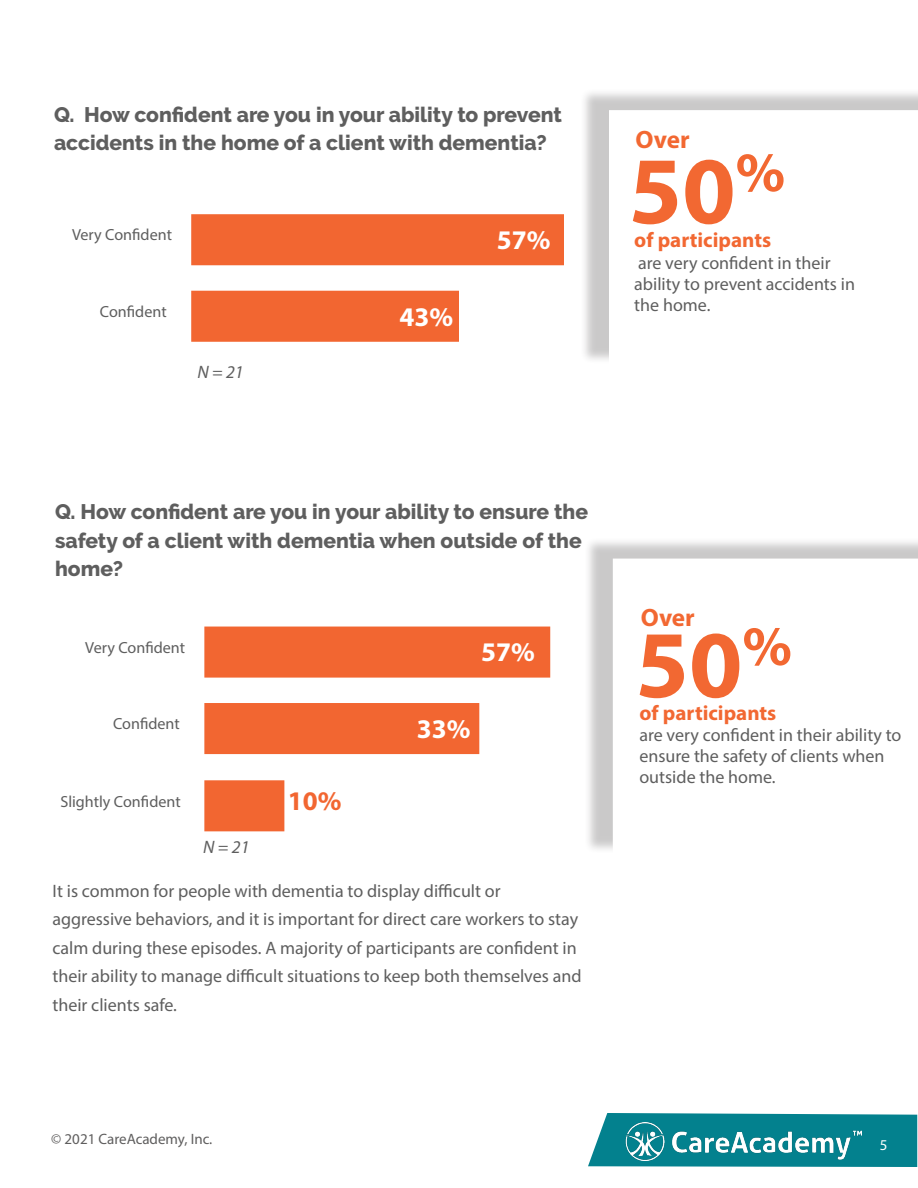
<style>
.page{position:relative;width:918px;height:1188px;background:#fff}
.page>*{position:absolute;margin:0;border:0;box-sizing:border-box;transform-origin:0 0}
.Main_Body{font:700 96.3px "Myriad Pro";color:#f26832}
.Main_Body-2{font:700 56.1px "Myriad Pro";color:#f26832}
.t1{font:700 27px "Myriad Pro";color:#fff}
.t2{font:700 27px "Myriad Pro";color:#f26631}
.Main_Body-3{font:700 25.2px "Myriad Pro";color:#f26832}
.Subheading__in_body{font:800 21px/28.5px "Raleway";color:#5e5e5e}
.Main_Body-4{font:700 21px "Myriad Pro";color:#f26832}
.Main_Body-5{font:18px/28.5px "Myriad Pro";color:#5e5e5e}
.Paragraph_Style_1{font:18px/21px "Myriad Pro";color:#5e5e5e}
.Main_Body-6{font:italic 18px "Myriad Pro";color:#5e5e5e}
.Main_Body-7{font:16.05px "Myriad Pro";color:#5e5e5e}
.t3{font:15px "Myriad Pro";color:#5f5e5e}
.t4{font:15px "Myriad Pro";color:#fff}
</style>
<div class="page">
<svg style="left:588px;top:1113px;width:329px;height:54px;background:#1c8d99"></svg>
<img style="left:625px;top:1122px;width:237px;height:39px">
<div style="left:584px;top:537px;width:334px;height:317px;background:#231f20;opacity:.24"></div>
<svg style="left:613px;top:559px;width:305px;height:295px"></svg>
<div style="left:580px;top:88px;width:338px;height:277px;background:#231f20;opacity:.24"></div>
<svg style="left:609px;top:110px;width:309px;height:255px"></svg>
<div style="left:204px;top:627px;width:346px;height:51px;background:#f26631;border:2px solid #f26631"></div>
<div style="left:204px;top:703px;width:275px;height:51px;background:#f26631"></div>
<div style="left:204px;top:780px;width:80px;height:51px;background:#f26631;border:2px solid #f26631"></div>
<div style="left:191px;top:214px;width:373px;height:51px;background:#f26631;border:2px solid #f26631"></div>
<div style="left:191px;top:291px;width:268px;height:51px;background:#f26631;border:2px solid #f26631"></div>
<p class="Subheading__in_body" style="left:54px;top:100px;width:510px">Q. How confident are you in your ability to prevent accidents in the home of a client with dementia?</p>
<p class="Main_Body-7" style="left:72px;top:225px;width:101px">Very Confident</p>
<p class="Main_Body-7" style="left:100px;top:302px;width:68px">Confident</p>
<p class="Main_Body-6" style="left:197px;top:361px;width:48px">N = 21</p>
<p class="t1" style="left:400px;top:300px;width:55px">43%</p>
<p class="t1" style="left:497px;top:222px;width:55px">57%</p>
<p class="Main_Body-3" style="left:636px;top:123px;width:56px">Over</p>
<p class="Main_Body-2" style="left:736px;top:136px;width:51px">%</p>
<p class="Main_Body" style="left:629px;top:128px;width:108px">50</p>
<p class="Main_Body-4" style="left:634px;top:226px;width:138px">of participants</p>
<p class="Paragraph_Style_1" style="left:634px;top:252px;width:222px">are very confident in their ability to prevent accidents in the home.</p>
<p class="Subheading__in_body" style="left:55px;top:498px;width:534px">Q. How confident are you in your ability to ensure the safety of a client with dementia when outside of the home?</p>
<p class="Main_Body-7" style="left:85px;top:638px;width:101px">Very Confident</p>
<p class="t1" style="left:481px;top:634px;width:55px">57%</p>
<p class="Main_Body-7" style="left:113px;top:714px;width:68px">Confident</p>
<p class="t1" style="left:417px;top:711px;width:55px">33%</p>
<p class="Main_Body-7" style="left:60px;top:792px;width:122px">Slightly Confident</p>
<p class="t2" style="left:288px;top:783px;width:55px">10%</p>
<p class="Main_Body-6" style="left:203px;top:836px;width:48px">N = 21</p>
<p class="Main_Body-5" style="left:52px;top:876px;width:531px">It is common for people with dementia to display difficult or aggressive behaviors, and it is important for direct care workers to stay calm during these episodes. A majority of participants are confident in their ability to manage difficult situations to keep both themselves and their clients safe.</p>
<p class="Main_Body-3" style="left:641px;top:601px;width:56px">Over</p>
<p class="Main_Body-2" style="left:743px;top:610px;width:51px">%</p>
<p class="Main_Body" style="left:636px;top:602px;width:108px">50</p>
<p class="Main_Body-4" style="left:639px;top:699px;width:138px">of participants</p>
<p class="Paragraph_Style_1" style="left:639px;top:724px;width:264px">are very confident in their ability to ensure the safety of clients when outside the home.</p>
<p class="t3" style="left:51px;top:1130px;width:163px">© 2021 CareAcademy, Inc.</p>
<p class="t4" style="left:880px;top:1136px;width:9px">5</p>
</div>
